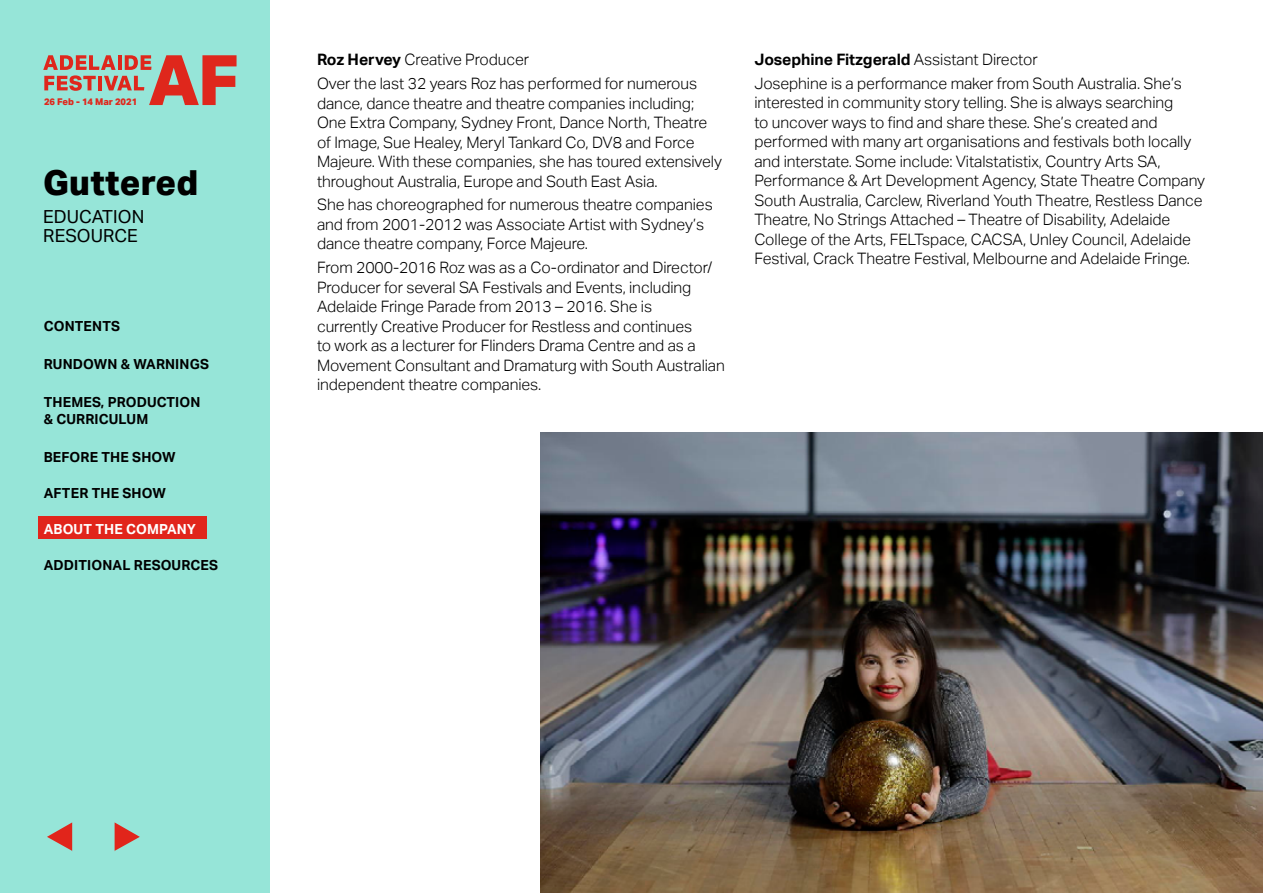
<style>
.page{position:relative;width:1263px;height:893px;background:#fff}
.page>*{position:absolute;margin:0;border:0;box-sizing:border-box;transform-origin:0 0}
.t1{font:800 34.5px "Aktiv Grotesk Trial";letter-spacing:.005em;color:#000}
.t2{font:18px/19.5px "Aktiv Grotesk Trial";letter-spacing:.005em;color:#000}
.t3{font:300 15.75px/19.5px "Aktiv Grotesk Trial";letter-spacing:-.005em;color:#000}
.t4{font:700 13.8px/17px "Aktiv Grotesk Trial";letter-spacing:.01em;color:#000}
.t5{font:700 13.8px "Aktiv Grotesk Trial";letter-spacing:.01em;color:#fff}
.t6{font:800 9.3px "Aktiv Grotesk";color:#df271c}
.s1{font-weight:700}
</style>
<div class="page">
<div style="left:0;top:0;width:270px;height:892px;background:#96e5d8"></div>
<svg style="left:47px;top:822px;width:26px;height:29px"></svg>
<svg style="left:114px;top:822px;width:26px;height:29px"></svg>
<svg style="left:43px;top:55px;width:194px;height:50px"></svg>
<div style="left:38px;top:516px;width:168px;height:23px;background:#e1251b"></div>
<img style="left:540px;top:432px;width:723px;height:461px">
<p class="t6" style="left:44px;top:96px;width:95px">26 Feb - 14 Mar 2021</p>
<h1 class="t1" style="left:43px;top:160px;width:157px">Guttered</h1>
<p class="t2" style="left:43px;top:207px;width:103px">EDUCATION<br>RESOURCE</p>
<p class="t4" style="left:44px;top:318px;width:78px">CONTENTS</p>
<p class="t4" style="left:44px;top:356px;width:167px">RUNDOWN &amp; WARNINGS</p>
<p class="t4" style="left:44px;top:394px;width:158px">THEMES, PRODUCTION &amp; CURRICULUM</p>
<p class="t4" style="left:44px;top:448px;width:133px">BEFORE THE SHOW</p>
<p class="t4" style="left:44px;top:484px;width:124px">AFTER THE SHOW</p>
<p class="t5" style="left:44px;top:521px;width:154px">ABOUT THE COMPANY</p>
<p class="t4" style="left:44px;top:556px;width:176px">ADDITIONAL RESOURCES</p>
<p class="t3" style="left:317px;top:48px;width:382px;line-height:23.7px"><span class="s1">Roz Hervey</span> Creative Producer<br>Over the last 32 years Roz has performed for numerous</p>
<p class="t3" style="left:317px;top:93px;width:406px">dance, dance theatre and theatre companies including; One Extra Company, Sydney Front, Dance North, Theatre of Image, Sue Healey, Meryl Tankard Co, DV8 and Force Majeure. With these companies, she has toured extensively throughout Australia, Europe and South East Asia.</p>
<p class="t3" style="left:317px;top:195px;width:397px">She has choreographed for numerous theatre companies and from 2001-2012 was Associate Artist with Sydney’s dance theatre company, Force Majeure.</p>
<p class="t3" style="left:317px;top:258px;width:409px">From 2000-2016 Roz was as a Co-ordinator and Director/ Producer for several SA Festivals and Events, including Adelaide Fringe Parade from 2013 – 2016. She is<br>currently Creative Producer for Restless and continues<br>to work as a lecturer for Flinders Drama Centre and as a Movement Consultant and Dramaturg with South Australian independent theatre companies.</p>
<p class="t3" style="left:754px;top:48px;width:429px;line-height:23.7px"><span class="s1">Josephine Fitzgerald</span> Assistant Director<br>Josephine is a performance maker from South Australia. She’s</p>
<p class="t3" style="left:754px;top:93px;width:452px">interested in community story telling. She is always searching<br>to uncover ways to find and share these. She’s created and performed with many art organisations and festivals both locally and interstate. Some include: Vitalstatistix, Country Arts SA, Performance &amp; Art Development Agency, State Theatre Company South Australia, Carclew, Riverland Youth Theatre, Restless Dance Theatre, No Strings Attached – Theatre of Disability, Adelaide College of the Arts, FELTspace, CACSA, Unley Council, Adelaide Festival, Crack Theatre Festival, Melbourne and Adelaide Fringe.</p>
</div>
